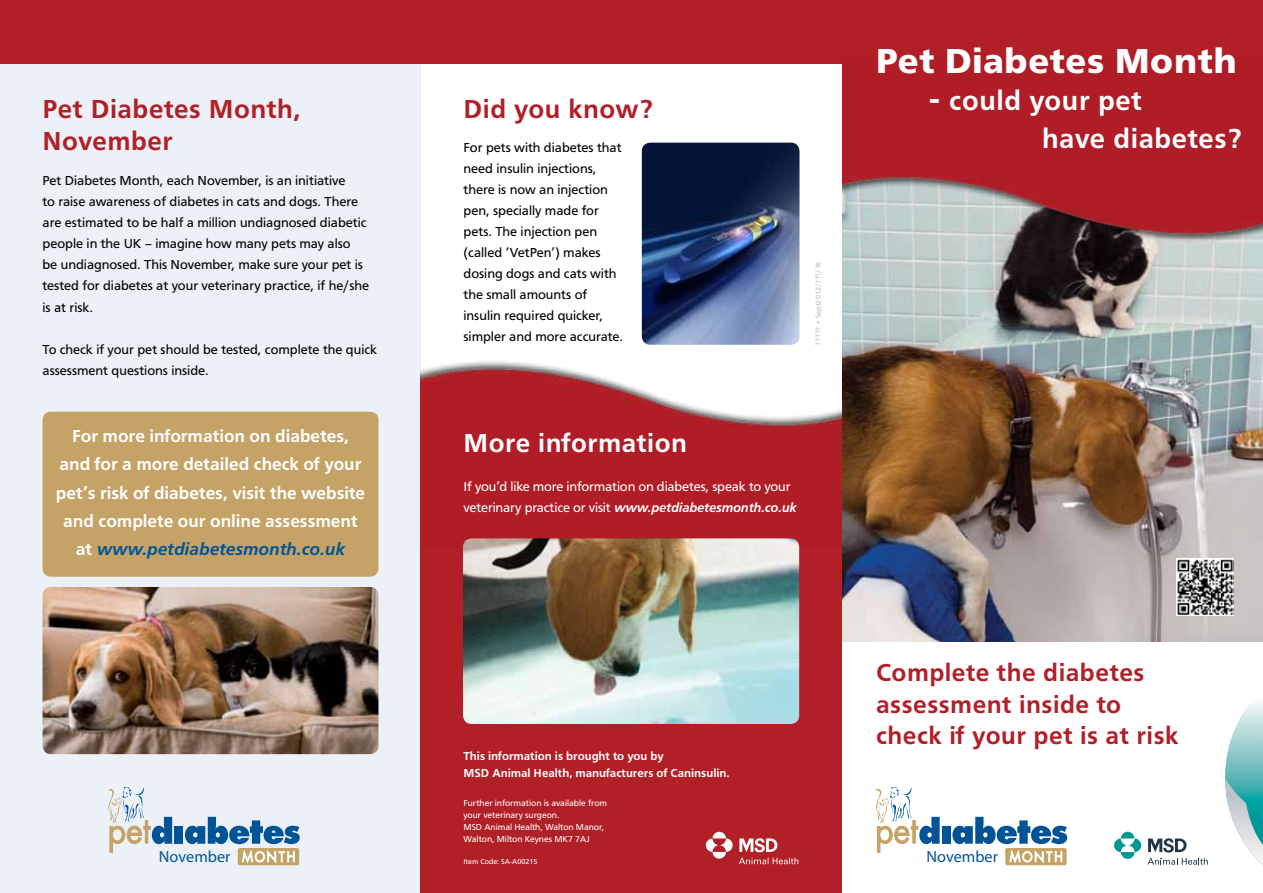
<style>
.page{position:relative;width:1263px;height:893px;background:#fff}
.page>*{position:absolute;margin:0;border:0;box-sizing:border-box;transform-origin:0 0}
.t1{font:900 36px "F015";letter-spacing:.02em;color:#fff}
.t2{font:700 28.5px/37.5px "F015";letter-spacing:.02em;color:#fff}
.t3{font:700 27px/31.5px "F015";letter-spacing:.02em;color:#b11f27}
.t4{font:700 27px "F015";letter-spacing:.02em;color:#fff}
.t5{font:700 25.5px/31.5px "F015";letter-spacing:.02em;color:#b11f27}
.t6{font:700 18px/28.5px "F015";color:#fff;text-align:center}
.t7{font:16.2px "Myriad Pro";color:#005596}
.t8{font:13.5px/21px "F015";color:#000}
.t9{font:13.5px/21px "F015";letter-spacing:-.01em;color:#fff}
.t10{font:700 12px/16.5px "F015";color:#fff}
.t11{font:9px/12px "F015";color:#fff}
.t12{font:7.5px "F015";color:#bcbec0}
.t13{font:7.5px "F015";color:#fff}
.s1{font-style:italic;color:#005596}
.s2{font-weight:700;font-style:italic}
.s3{font-size:36px}
</style>
<div class="page">
<div style="left:0;top:38px;width:421px;height:855px;background:#ebf1f7"></div>
<div style="left:43px;top:412px;width:335px;height:165px;background:#c5a266;border-radius:9px"></div>
<img style="left:43px;top:587px;width:335px;height:167px">
<div style="left:1005px;top:848px;width:62px;height:17px;background:#c5a266;border-radius:2px"></div>
<div style="left:942px;top:826px;width:8px;height:18px;background:#005496"></div>
<svg style="left:952px;top:817px;width:115px;height:27px"></svg>
<svg style="left:1009px;top:850px;width:53px;height:13px"></svg>
<svg style="left:876px;top:787px;width:64px;height:66px"></svg>
<div style="left:238px;top:848px;width:61px;height:17px;background:#c5a266;border-radius:2px"></div>
<div style="left:175px;top:826px;width:8px;height:18px;background:#005496"></div>
<svg style="left:185px;top:817px;width:115px;height:27px"></svg>
<svg style="left:242px;top:850px;width:53px;height:13px"></svg>
<svg style="left:109px;top:787px;width:63px;height:66px"></svg>
<div style="left:0;top:0;width:1263px;height:64px;background:#b11f27"></div>
<div style="left:421px;top:513px;width:421px;height:380px;background:#b11f27"></div>
<img style="left:842px;top:257px;width:421px;height:384px">
<img style="left:842px;top:64px;width:421px;height:193px">
<img style="left:421px;top:361px;width:421px;height:187px">
<img style="left:463px;top:538px;width:336px;height:186px">
<img style="left:642px;top:143px;width:157px;height:202px">
<svg style="left:706px;top:832px;width:92px;height:32px"></svg>
<img style="left:1176px;top:558px;width:57px;height:57px">
<svg style="left:1225px;top:703px;width:38px;height:162px"></svg>
<svg style="left:1114px;top:832px;width:27px;height:27px"></svg>
<svg style="left:1147px;top:838px;width:61px;height:27px"></svg>
<h3 class="t3" style="left:43px;top:94px;width:260px">Pet Diabetes Month,<br>November</h3>
<p class="t8" style="left:43px;top:171px;width:328px">Pet Diabetes Month, each November, is an initiative<br>to raise awareness of diabetes in cats and dogs. There are estimated to be half a million undiagnosed diabetic people in the UK – imagine how many pets may also<br>be undiagnosed. This November, make sure your pet is tested for diabetes at your veterinary practice, if he/she is at risk.</p>
<p class="t8" style="left:43px;top:339px;width:336px">To check if your pet should be tested, complete the quick assessment questions inside.</p>
<h3 class="t6" style="left:56px;top:421px;width:311px">For more information on diabetes, and for a more detailed check of your pet’s risk of diabetes, visit the website and complete our online assessment at <span class="s1">www.petdiabetesmonth.co.uk</span></h3>
<h3 class="t3" style="left:463px;top:94px;width:191px">Did you know?</h3>
<p class="t8" style="left:463px;top:137px;width:161px">For pets with diabetes that need insulin injections, there is now an injection pen, specially made for pets. The injection pen (called ‘VetPen’) makes dosing dogs and cats with the small amounts of insulin required quicker, simpler and more accurate.</p>
<p class="t12" style="left:814px;top:346px;width:87px;rotate:-90deg">????? • Sept2012/???/?K</p>
<h3 class="t4" style="left:463px;top:428px;width:225px">More information</h3>
<p class="t9" style="left:463px;top:476px;width:335px">If you’d like more information on diabetes, speak to your veterinary practice or visit <span class="s2">www.petdiabetesmonth.co.uk</span></p>
<h1 class="t1" style="left:876px;top:40px;width:362px">Pet Diabetes Month</h1>
<h2 class="t2" style="left:1042px;top:82px;width:201px;text-indent:-112px"><span class="s3">-</span> could your pet<br>have diabetes?</h2>
<h3 class="t5" style="left:876px;top:657px;width:304px">Complete the diabetes assessment inside to check if your pet is at risk</h3>
<p class="t10" style="left:463px;top:748px;width:268px">This information is brought to you by<br>MSD Animal Health, manufacturers of Caninsulin.</p>
<p class="t11" style="left:463px;top:797px;width:145px">Further information is available from your veterinary surgeon.<br>MSD Animal Health, Walton Manor,<br>Walton, Milton Keynes MK7 7AJ</p>
<p class="t13" style="left:463px;top:858px;width:75px">Item Code: SA-A00215</p>
<p class="t7" style="left:159px;top:847px;width:73px">November</p>
<p class="t7" style="left:926px;top:847px;width:73px">November</p>
</div>
